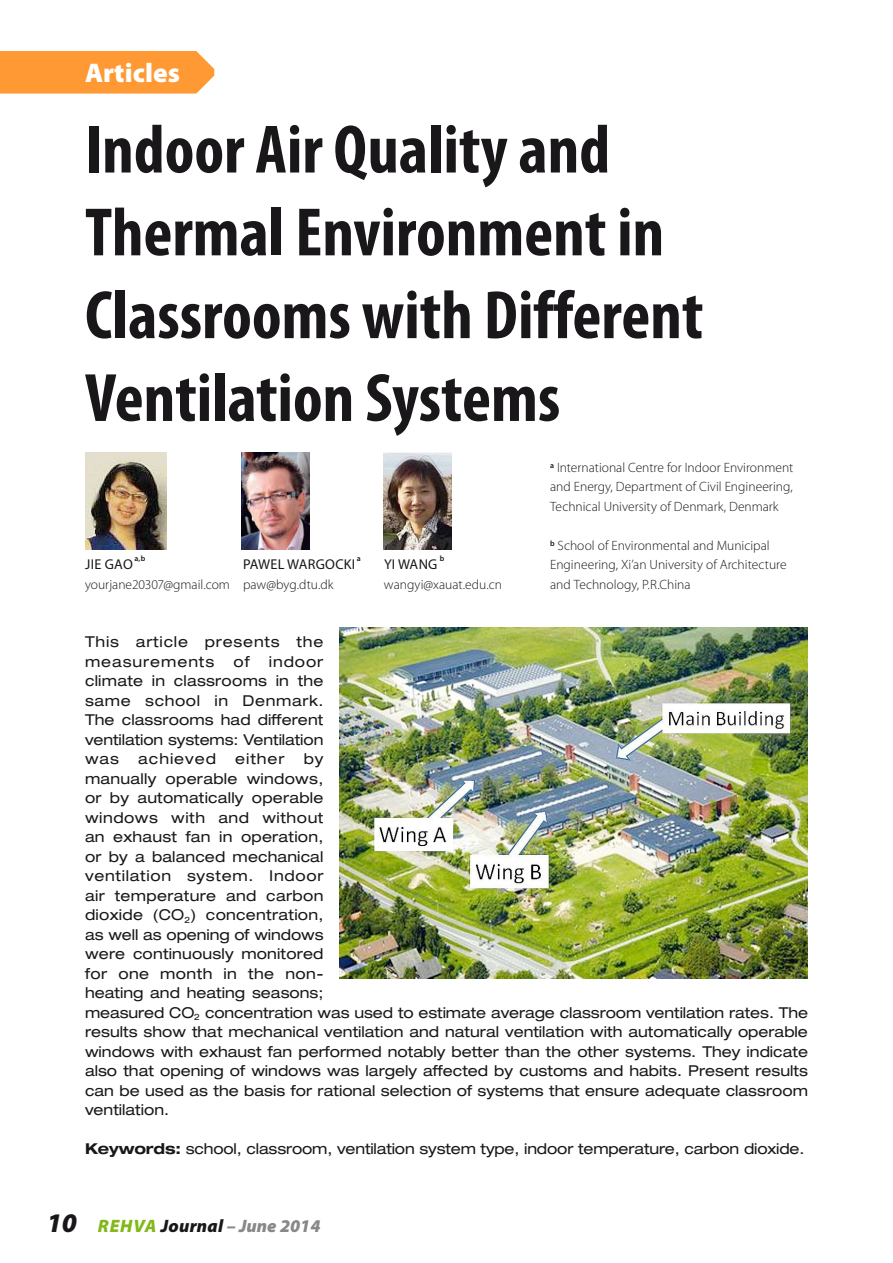
<style>
.page{position:relative;width:893px;height:1263px;background:#fff}
.page>*{position:absolute;margin:0;border:0;box-sizing:border-box;transform-origin:0 0}
.t1{font:700 condensed 69px/82.8px "Myriad Pro";color:#1a171b}
.t2{font:900 27px "Myriad Pro";letter-spacing:.005em;color:#fff}
.t3{font:italic 900 18px "Myriad Pro";letter-spacing:.015em;color:#878889}
.t4{font:expanded 15px/19.5px "Helvetica Neue LT Std";color:#1a171b;text-align:justify}
.t5{font:expanded 15px/19.5px "Helvetica Neue LT Std";letter-spacing:.05em;color:#1a171b}
.t6{font:expanded 15px "Helvetica Neue LT Std";letter-spacing:.06em;color:#1a171b}
.t7{font:14.25px "Myriad Pro";letter-spacing:.02em;color:#1a171b}
.t8{font:300 13.5px/19.5px "Myriad Pro";color:#1a171b;text-align:justify}
.t9{font:600 7.8px "Myriad Pro";color:#1a171b}
.s1{font-weight:700}
.s2{font-size:27px;color:#1a171b}
.s3{color:#83b819}
.s4{color:#1a171b}
</style>
<div class="page">
<img style="left:85px;top:452px;width:81px;height:98px">
<img style="left:384px;top:452px;width:68px;height:98px">
<img style="left:241px;top:452px;width:68px;height:98px">
<img style="left:340px;top:628px;width:467px;height:351px">
<div style="left:0;top:51px;width:214px;height:43px;background:#f93"></div>
<h2 class="t2" style="left:85px;top:54px;width:96px">Articles</h2>
<h1 class="t1" style="left:85px;top:107px;width:620px">Indoor Air Quality and<br>Thermal Environment in<br>Classrooms with Different<br>Ventilation Systems</h1>
<p class="t9" style="left:134px;top:553px;width:12px">a,b</p>
<p class="t9" style="left:357px;top:553px;width:5px">a</p>
<p class="t9" style="left:440px;top:553px;width:6px">b</p>
<p class="t7" style="left:85px;top:556px;width:49px">JIE GAO</p>
<p class="t8" style="left:85px;top:574px;width:146px">yourjane20307@gmail.com</p>
<p class="t7" style="left:243px;top:556px;width:114px">PAWEL WARGOCKI</p>
<p class="t8" style="left:243px;top:574px;width:92px">paw@byg.dtu.dk</p>
<p class="t7" style="left:384px;top:556px;width:55px">YI WANG</p>
<p class="t8" style="left:384px;top:574px;width:120px">wangyi@xauat.edu.cn</p>
<p class="t8" style="left:550px;top:457px;width:245px"><sup>a</sup> International Centre for Indoor Environment and Energy, Department of Civil Engineering, Technical University of Denmark, Denmark</p>
<p class="t8" style="left:550px;top:535px;width:238px;text-align:left"><sup>b</sup> School of Environmental and Municipal<br>Engineering, Xi’an University of Architecture and Technology, P.R.China</p>
<p class="t5" style="left:85px;top:632px;width:240px">This article presents the measurements</p>
<p class="t4" style="left:234px;top:651px;width:18px">of</p>
<p class="t4" style="left:85px;top:651px;width:240px;text-indent:184px">indoor climate in classrooms in the same school in Denmark.<br>The classrooms had different ventilation systems: Ventilation was</p>
<p class="t4" style="left:85px;top:749px;width:725px;text-align:left;text-indent:219px">by<br>manually operable windows,<br>or by automatically operable<br>windows with and without<br>an exhaust fan in operation,<br>or by a balanced mechanical<br>ventilation system. Indoor<br>air temperature and carbon<br>dioxide (CO<sub>2</sub>) concentration,<br>as well as opening of windows<br>were continuously monitored<br>for one month in the non-<br>heating and heating seasons;<br>measured CO<sub>2</sub> concentration was used to estimate average classroom ventilation rates. The results show that mechanical ventilation and natural ventilation with automatically operable windows with exhaust fan performed notably better than the other systems. They indicate also that opening of windows was largely affected by customs and habits. Present results can be used as the basis for rational selection of systems that ensure adequate classroom ventilation.</p>
<p class="t4" style="left:85px;top:1139px;width:721px"><span class="s1">Keywords:</span> school, classroom, ventilation system type, indoor temperature, carbon dioxide.</p>
<p class="t6" style="left:138px;top:750px;width:79px">achieved</p>
<p class="t4" style="left:235px;top:749px;width:51px">either</p>
<p class="t3" style="left:47px;top:1214px;width:275px"><span class="s2">10</span> <span class="s3">REHVA</span> <span class="s4">Journal</span> – June 2014</p>
</div>
